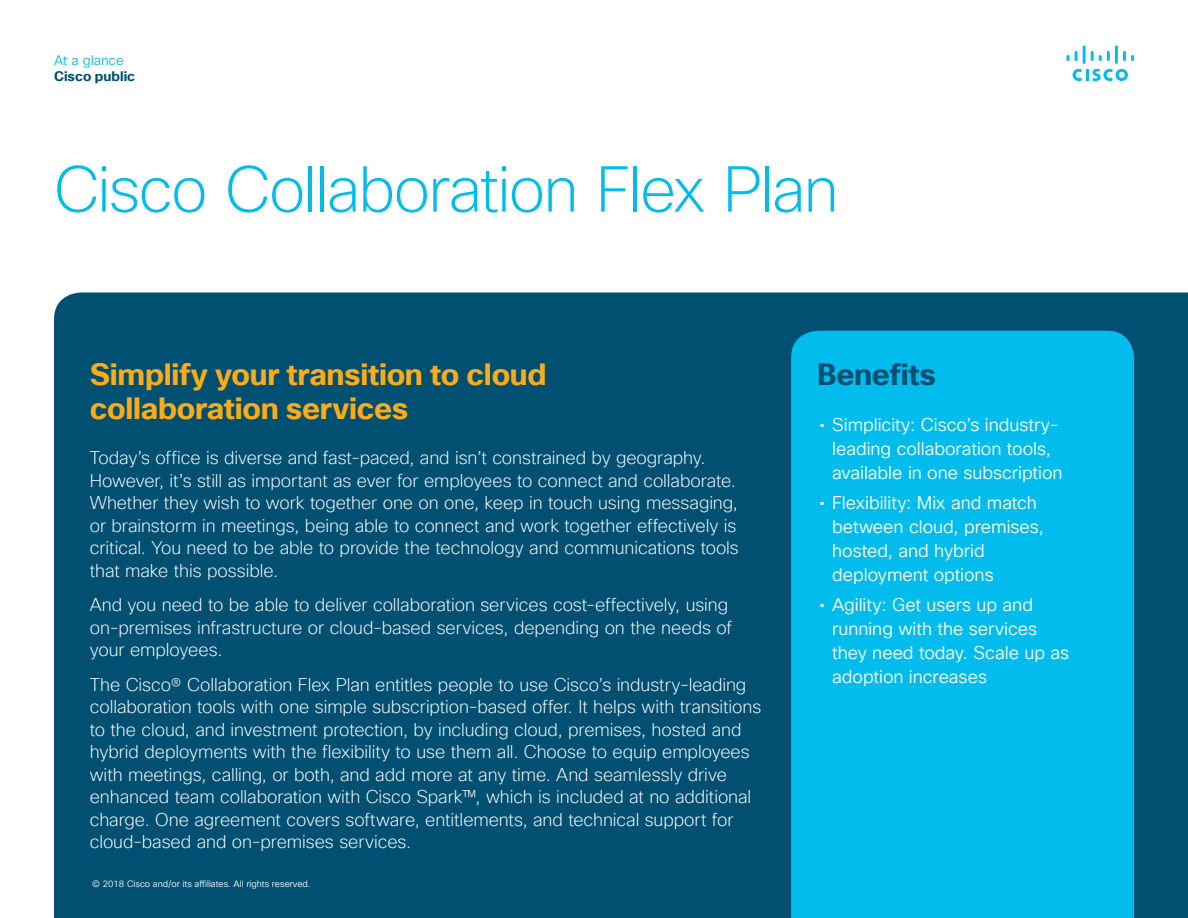
<style>
.page{position:relative;width:1188px;height:918px;background:#fff}
.page>*{position:absolute;margin:0;border:0;box-sizing:border-box;transform-origin:0 0}
.Title_Headline{font:200 63px "Cisco Sans TT";letter-spacing:-.025em;color:#01bcec}
.Intro_Heading{font:700 30px/34.5px "Cisco Sans TT";letter-spacing:-.01em;color:#faab1a}
.Sidebar_Heading_Indi{font:700 30px "Cisco Sans TT";letter-spacing:-.01em;color:#005073}
.Intro{font:200 18px/22.5px "Cisco Sans TT";letter-spacing:-.005em;color:#fff}
.t1{font:18px/24px "Cisco Sans TT Light";color:#fff}
.t2{font:700 13.5px "Cisco Sans TT";color:#005073}
.t3{font:13.5px "Cisco Sans TT Light";color:#01bcec}
.Footer_white{font:9px "Cisco Sans TT Light";color:#fff}
.s1{font-family:"Cisco Sans TT"}
</style>
<div class="page">
<svg style="left:1073px;top:69px;width:55px;height:12px"></svg>
<svg style="left:1067px;top:55px;width:2px;height:6px"></svg>
<svg style="left:1075px;top:51px;width:3px;height:10px"></svg>
<hr style="left:1083px;top:45px;width:3px;height:19px;background:#01bcec">
<svg style="left:1091px;top:51px;width:19px;height:10px"></svg>
<hr style="left:1115px;top:45px;width:3px;height:19px;background:#01bcec">
<svg style="left:1123px;top:51px;width:11px;height:10px"></svg>
<div style="left:54px;top:292px;width:1134px;height:626px;background:#015072"></div>
<div style="left:791px;top:331px;width:343px;height:587px;background:#01bcec"></div>
<p class="t3" style="left:54px;top:51px;width:71px">At a glance</p>
<p class="t2" style="left:54px;top:67px;width:83px">Cisco public</p>
<p class="Title_Headline" style="left:54px;top:149px;width:786px">Cisco Collaboration Flex Plan</p>
<p class="Intro_Heading" style="left:90px;top:358px;width:458px">Simplify your transition to cloud collaboration services</p>
<p class="Intro" style="left:90px;top:447px;width:651px">Today’s office is diverse and fast-paced, and isn’t constrained by geography.<br>However, it’s still as important as ever for employees to connect and collaborate.<br>Whether they wish to work together one on one, keep in touch using messaging, or brainstorm in meetings, being able to connect and work together effectively is critical. You need to be able to provide the technology and communications tools that make this possible.</p>
<p class="Intro" style="left:90px;top:594px;width:644px">And you need to be able to deliver collaboration services cost-effectively, using on-premises infrastructure or cloud-based services, depending on the needs of your employees.</p>
<p class="Intro" style="left:90px;top:674px;width:673px">The Cisco® Collaboration Flex Plan entitles people to use Cisco’s industry-leading collaboration tools with one simple subscription-based offer. It helps with transitions to the cloud, and investment protection, by including cloud, premises, hosted and hybrid deployments with the flexibility to use them all. Choose to equip employees with meetings, calling, or both, and add more at any time. And seamlessly drive enhanced team collaboration with Cisco Spark™, which is included at no additional charge. One agreement covers software, entitlements, and technical support for cloud-based and on-premises services.</p>
<p class="Footer_white" style="left:92px;top:878px;width:220px">© 2018 Cisco and/or its affiliates. All rights reserved.</p>
<p class="Sidebar_Heading_Indi" style="left:817px;top:354px;width:121px">Benefits</p>
<p class="t1" style="left:832px;top:414px;width:232px;text-indent:-13px"><span class="s1">•</span> Simplicity: Cisco’s industry&shy;leading collaboration tools, available in one subscription</p>
<p class="t1" style="left:832px;top:492px;width:213px;text-indent:-13px"><span class="s1">•</span> Flexibility: Mix and match between cloud, premises, hosted, and hybrid deployment options</p>
<p class="t1" style="left:832px;top:594px;width:239px;text-indent:-13px"><span class="s1">•</span> Agility: Get users up and running with the services they need today. Scale up as adoption increases</p>
</div>
